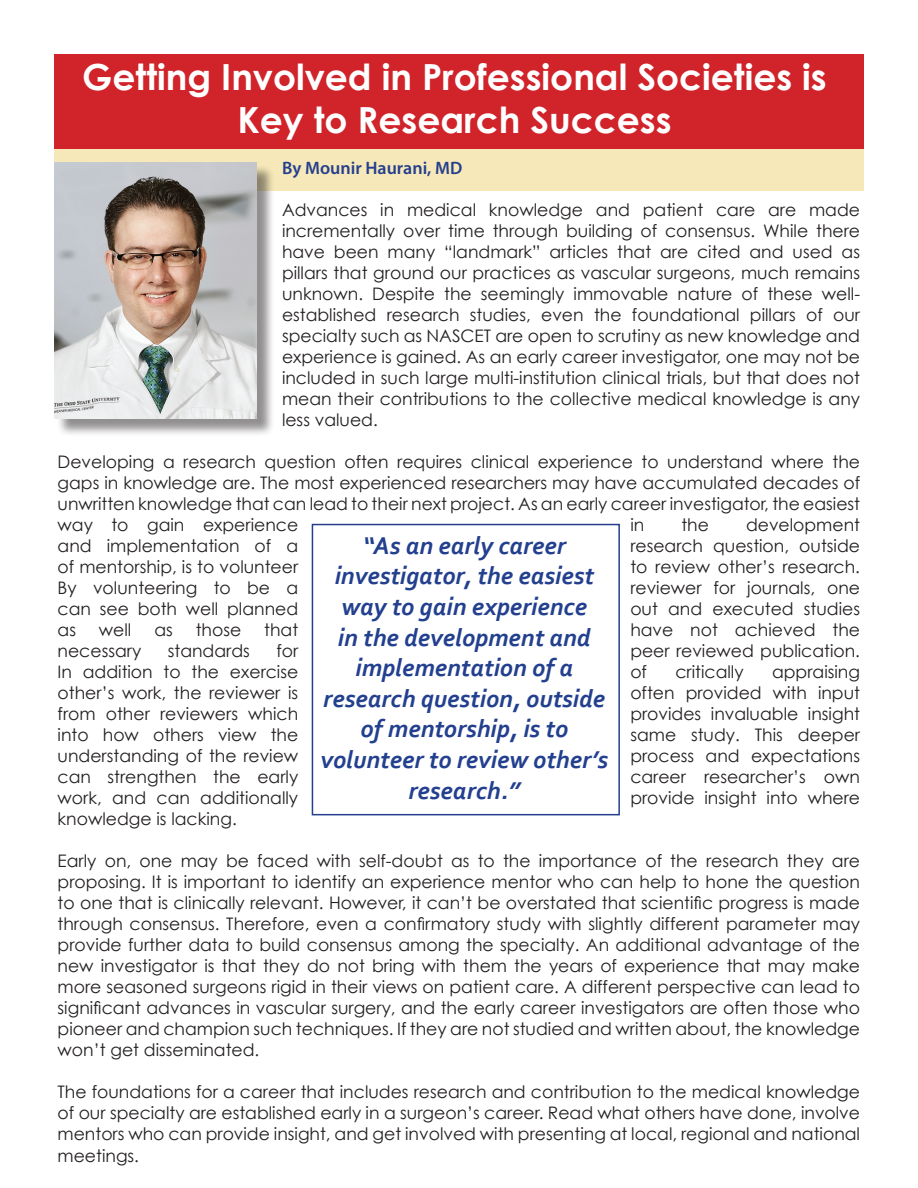
<style>
.page{position:relative;width:918px;height:1188px;background:#fff}
.page>*{position:absolute;margin:0;border:0;box-sizing:border-box;transform-origin:0 0}
.t1{font:700 36px/43.2px "Century Gothic";color:#fff;text-align:center}
.t2{font:italic 700 25.5px/30.6px "Corbel";color:#23408f;text-align:center}
.t3{font:600 18px "Myriad Pro";color:#253f8e}
.t4{font:17.25px/21px "Century Gothic";color:#231f20;text-align:justify}
</style>
<div class="page">
<div style="left:312px;top:524px;width:308px;height:291px;border:2px solid #253f8e"></div>
<div style="left:54px;top:146px;width:810px;height:45px;background:#f6e8b8"></div>
<div style="left:54px;top:54px;width:810px;height:94px;background:#d1232a"></div>
<div style="left:56px;top:164px;width:219px;height:273px;background:#231f20;opacity:.5"></div>
<img style="left:54px;top:162px;width:202px;height:256px">
<h1 class="t1" style="left:82px;top:55px;width:746px">Getting Involved in Professional Societies is<br>Key to Research Success</h1>
<p class="t3" style="left:282px;top:156px;width:182px">By Mounir Haurani, MD</p>
<p class="t4" style="left:282px;top:199px;width:580px">Advances in medical knowledge and patient care are made incrementally over time through building of consensus. While there have been many “landmark” articles that are cited and used as pillars that ground our practices as vascular surgeons, much remains unknown. Despite the seemingly immovable nature of these well&shy;established research studies, even the foundational pillars of our specialty such as NASCET are open to scrutiny as new knowledge and experience is gained. As an early career investigator, one may not be included in such large multi-institution clinical trials, but that does not mean their contributions to the collective medical knowledge is any less valued.</p>
<p class="t4" style="left:58px;top:451px;width:804px">Developing a research question often requires clinical experience to understand where the gaps in knowledge are. The most experienced researchers may have accumulated decades of unwritten knowledge that can lead to their next project. As an early career investigator, the easiest way to gain experience</p>
<p class="t4" style="left:630px;top:514px;width:15px">in</p>
<p class="t4" style="left:681px;top:514px;width:29px">the</p>
<p class="t4" style="left:746px;top:514px;width:116px">development</p>
<h2 class="t2" style="left:321px;top:529px;width:289px">“As an early career investigator, the easiest way to gain experience<br>in the development and implementation of a research question, outside of mentorship, is to volunteer to review other’s research.”</h2>
<p class="t4" style="left:58px;top:535px;width:242px">and implementation of a</p>
<p class="t4" style="left:630px;top:535px;width:231px">research question, outside</p>
<p class="t4" style="left:58px;top:556px;width:242px">of mentorship, is to volunteer</p>
<p class="t4" style="left:630px;top:556px;width:231px">to review other’s research.</p>
<p class="t4" style="left:58px;top:577px;width:242px">By volunteering to be a</p>
<p class="t4" style="left:630px;top:577px;width:231px">reviewer for journals, one</p>
<p class="t4" style="left:58px;top:598px;width:242px">can see both well planned</p>
<p class="t4" style="left:630px;top:598px;width:231px">out and executed studies</p>
<p class="t4" style="left:58px;top:619px;width:20px">as</p>
<p class="t4" style="left:99px;top:619px;width:34px">well</p>
<p class="t4" style="left:154px;top:619px;width:20px">as</p>
<p class="t4" style="left:196px;top:619px;width:47px">those</p>
<p class="t4" style="left:264px;top:619px;width:35px">that</p>
<p class="t4" style="left:630px;top:619px;width:231px">have not achieved the</p>
<p class="t4" style="left:58px;top:640px;width:85px">necessary</p>
<p class="t4" style="left:168px;top:640px;width:84px">standards</p>
<p class="t4" style="left:276px;top:640px;width:23px">for</p>
<p class="t4" style="left:630px;top:640px;width:231px">peer reviewed publication.</p>
<p class="t4" style="left:58px;top:661px;width:242px">In addition to the exercise</p>
<p class="t4" style="left:630px;top:661px;width:18px">of</p>
<p class="t4" style="left:675px;top:661px;width:70px">critically</p>
<p class="t4" style="left:772px;top:661px;width:90px">appraising</p>
<p class="t4" style="left:58px;top:682px;width:242px">other’s work, the reviewer is</p>
<p class="t4" style="left:630px;top:682px;width:231px">often provided with input</p>
<p class="t4" style="left:58px;top:703px;width:242px">from other reviewers which</p>
<p class="t4" style="left:630px;top:703px;width:231px">provides invaluable insight</p>
<p class="t4" style="left:58px;top:724px;width:242px">into how others view the</p>
<p class="t4" style="left:630px;top:724px;width:231px">same study. This deeper</p>
<p class="t4" style="left:58px;top:745px;width:242px">understanding of the review</p>
<p class="t4" style="left:630px;top:745px;width:231px">process and expectations</p>
<p class="t4" style="left:58px;top:766px;width:242px">can strengthen the early</p>
<p class="t4" style="left:630px;top:766px;width:231px">career researcher’s own</p>
<p class="t4" style="left:58px;top:787px;width:242px">work, and can additionally</p>
<p class="t4" style="left:630px;top:787px;width:231px">provide insight into where</p>
<p class="t4" style="left:58px;top:808px;width:181px">knowledge is lacking.</p>
<p class="t4" style="left:58px;top:850px;width:804px">Early on, one may be faced with self-doubt as to the importance of the research they are proposing. It is important to identify an experience mentor who can help to hone the question to one that is clinically relevant. However, it can’t be overstated that scientific progress is made through consensus. Therefore, even a confirmatory study with slightly different parameter may provide further data to build consensus among the specialty. An additional advantage of the new investigator is that they do not bring with them the years of experience that may make more seasoned surgeons rigid in their views on patient care. A different perspective can lead to significant advances in vascular surgery, and the early career investigators are often those who pioneer and champion such techniques. If they are not studied and written about, the knowledge won’t get disseminated.</p>
<p class="t4" style="left:58px;top:1081px;width:804px">The foundations for a career that includes research and contribution to the medical knowledge of our specialty are established early in a surgeon’s career. Read what others have done, involve mentors who can provide insight, and get involved with presenting at local, regional and national meetings.</p>
</div>
